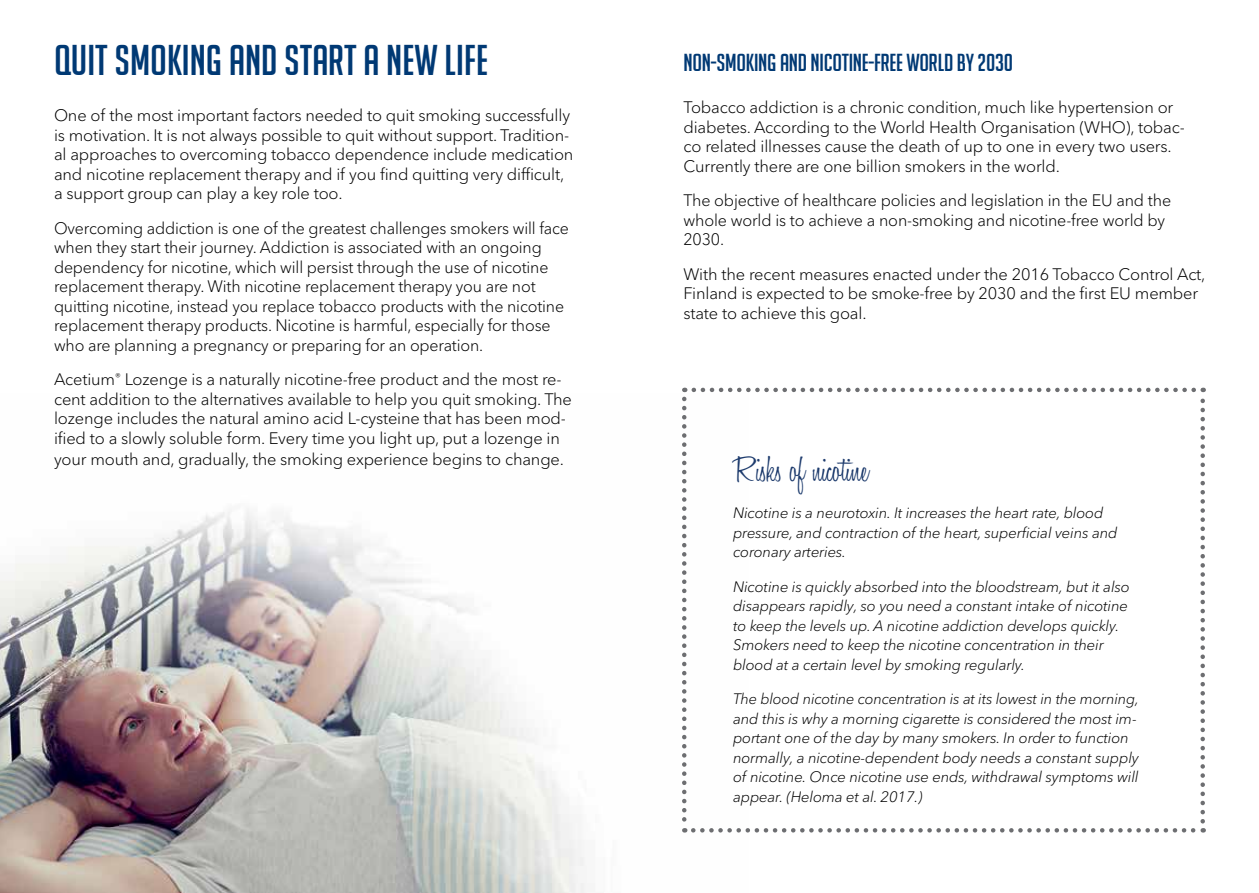
<style>
.page{position:relative;width:1259px;height:893px;background:#fff}
.page>*{position:absolute;margin:0;border:0;box-sizing:border-box;transform-origin:0 0}
.t1{font:42px "Big Noodle Titling";color:#003974}
.t2{font:300 37.5px "Honey Script";letter-spacing:-.01em;color:#1d3b6d}
.t3{font:24px "Big Noodle Titling";letter-spacing:-.01em;color:#003974}
.t4{font:300 16.5px/19.5px "Avenir Next LT Pro";letter-spacing:-.01em;color:#000}
.t5{font:italic 300 15px/19.5px "Avenir Next LT Pro";letter-spacing:-.01em;color:#000}
</style>
<div class="page">
<img style="left:0;top:396px;width:693px;height:497px">
<svg style="left:682px;top:399px;width:4px;height:434px"></svg>
<svg style="left:693px;top:828px;width:510px;height:5px"></svg>
<svg style="left:1200px;top:388px;width:5px;height:433px"></svg>
<svg style="left:684px;top:388px;width:509px;height:4px"></svg>
<h1 class="t1" style="left:54px;top:37px;width:436px">QUIT SMOKING AND START A NEW LIFE</h1>
<p class="t4" style="left:54px;top:106px;width:521px">One of the most important factors needed to quit smoking successfully is motivation. It is not always possible to quit without support. Tradition&shy;al approaches to overcoming tobacco dependence include medication and nicotine replacement therapy and if you find quitting very difficult, a support group can play a key role too.</p>
<p class="t4" style="left:54px;top:218px;width:516px">Overcoming addiction is one of the greatest challenges smokers will face when they start their journey. Addiction is associated with an ongoing dependency for nicotine, which will persist through the use of nicotine replacement therapy. With nicotine replacement therapy you are not quitting nicotine, instead you replace tobacco products with the nicotine replacement therapy products. Nicotine is harmful, especially for those who are planning a pregnancy or preparing for an operation.</p>
<p class="t4" style="left:54px;top:370px;width:519px">Acetium<sup>®</sup> Lozenge is a naturally nicotine-free product and the most re&shy;cent addition to the alternatives available to help you quit smoking. The lozenge includes the natural amino acid L-cysteine that has been mod&shy;ified to a slowly soluble form. Every time you light up, put a lozenge in</p>
<p class="t4" style="left:54px;top:449px;width:511px">your mouth and, gradually, the smoking experience begins to change.</p>
<h3 class="t3" style="left:683px;top:50px;width:331px">NON-SMOKING AND NICOTINE-FREE WORLD BY 2030</h3>
<p class="t4" style="left:683px;top:98px;width:503px">Tobacco addiction is a chronic condition, much like hypertension or diabetes. According to the World Health Organisation (WHO), tobac&shy;co related illnesses cause the death of up to one in every two users.<br>Currently there are one billion smokers in the world.</p>
<p class="t4" style="left:683px;top:191px;width:489px">The objective of healthcare policies and legislation in the EU and the whole world is to achieve a non-smoking and nicotine-free world by<br>2030.</p>
<p class="t4" style="left:683px;top:264px;width:523px">With the recent measures enacted under the 2016 Tobacco Control Act,<br>Finland is expected to be smoke-free by 2030 and the first EU member state to achieve this goal.</p>
<h2 class="t2" style="left:733px;top:446px;width:137px">Risks of nicotine</h2>
<p class="t5" style="left:733px;top:503px;width:386px">Nicotine is a neurotoxin. It increases the heart rate, blood pressure, and contraction of the heart, superficial veins and coronary arteries.</p>
<p class="t5" style="left:733px;top:577px;width:398px">Nicotine is quickly absorbed into the bloodstream, but it also disappears rapidly, so you need a constant intake of nicotine to keep the levels up. A nicotine addiction develops quickly.<br>Smokers need to keep the nicotine concentration in their blood at a certain level by smoking regularly.</p>
<p class="t5" style="left:733px;top:689px;width:407px">The blood nicotine concentration is at its lowest in the morning, and this is why a morning cigarette is considered the most im&shy;portant one of the day by many smokers. In order to function normally, a nicotine-dependent body needs a constant supply of nicotine. Once nicotine use ends, withdrawal symptoms will appear. (Heloma et al. 2017.)</p>
</div>
